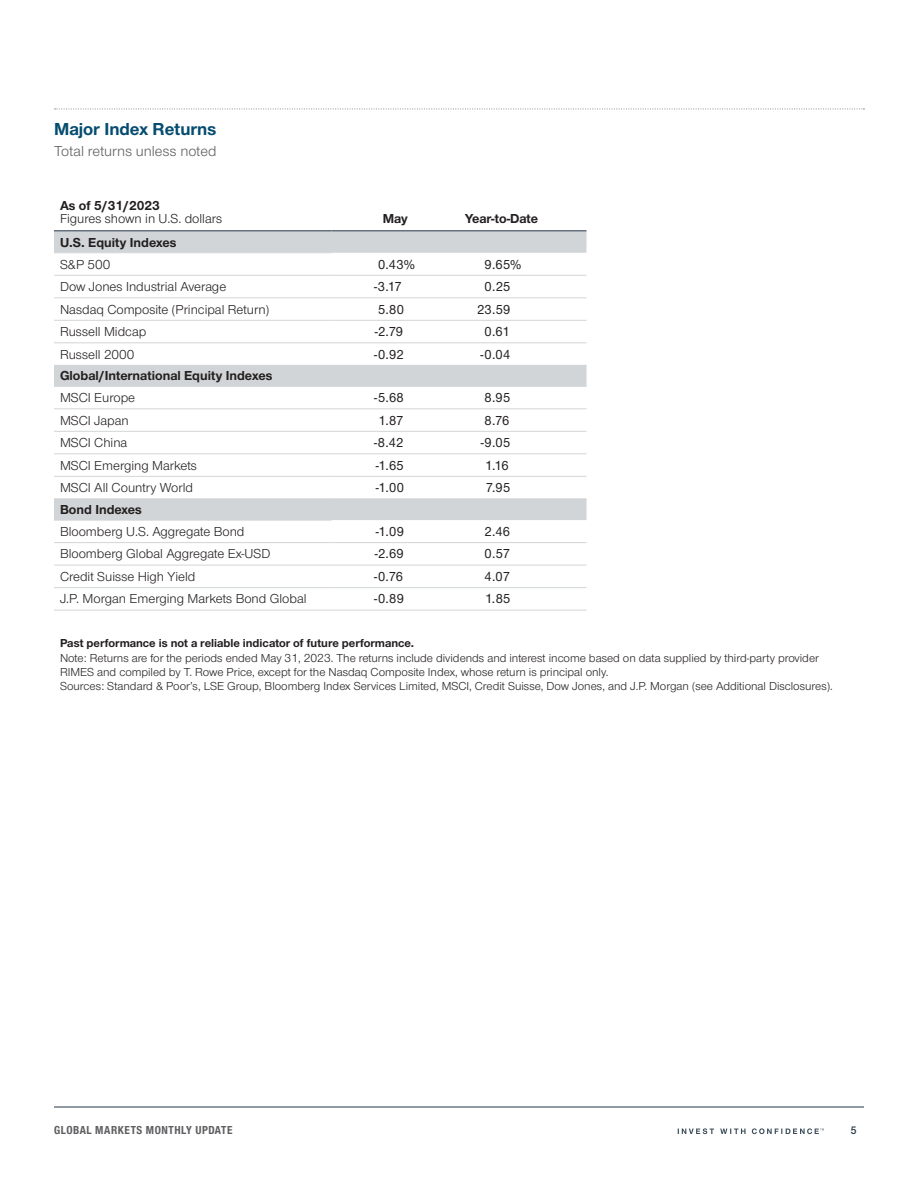
<style>
.page{position:relative;width:918px;height:1188px;background:#fff}
.page>*{position:absolute;margin:0;border:0;box-sizing:border-box;transform-origin:0 0}
.Chart_Header{font:700 18px "Nimbus Sans Novus";color:#054c70}
.Chart_Dek_As_of_Date{font:15px "Nimbus Sans Novus";letter-spacing:.005em;color:#5f5f62}
.t1{font:13.5px/13.5px "Nimbus Sans Novus";color:#231f20}
.Table_Body_Decimal_A{font:500 13.5px "Nimbus Sans Novus";letter-spacing:.02em;color:#231f20}
.t2{font:700 13.5px "Nimbus Sans Novus";color:#231f20}
.Untagged_Footnote{font:12px/14.4px "Nimbus Sans Novus";color:#231f20}
.Untagged_Footnote-2{font:700 12px "Nimbus Sans Novus";color:#231f20}
.t3{font:700 12px "Nimbus Sans Novus Cond";letter-spacing:.04em;color:#5f5f62}
.t4{font:600 11.25px "Nimbus Sans Novus";color:#253746}
.s1{font-weight:700}
</style>
<div class="page">
<hr style="left:54px;top:1107px;width:810px;height:1px;background:#253746">
<svg style="left:55px;top:108px;width:809px;height:2px"></svg>
<svg style="left:54px;top:231px;width:532px;height:289px"></svg>
<hr style="left:54px;top:230px;width:278px;height:1px;background:#65717f">
<hr style="left:332px;top:230px;width:127px;height:1px;background:#65717f">
<hr style="left:459px;top:230px;width:127px;height:1px;background:#65717f">
<hr style="left:54px;top:275px;width:278px;height:1px;background:#d2d5d7">
<hr style="left:332px;top:275px;width:127px;height:1px;background:#d2d5d7">
<hr style="left:459px;top:275px;width:127px;height:1px;background:#d2d5d7">
<hr style="left:332px;top:342px;width:127px;height:1px;background:#d2d5d7">
<hr style="left:459px;top:342px;width:127px;height:1px;background:#d2d5d7">
<hr style="left:54px;top:408px;width:278px;height:1px;background:#d2d5d7">
<hr style="left:54px;top:431px;width:278px;height:1px;background:#d2d5d7">
<hr style="left:54px;top:453px;width:278px;height:1px;background:#d2d5d7">
<hr style="left:54px;top:542px;width:278px;height:1px;background:#d2d5d7">
<hr style="left:54px;top:565px;width:278px;height:1px;background:#d2d5d7">
<hr style="left:54px;top:342px;width:278px;height:1px;background:#d2d5d7">
<hr style="left:332px;top:408px;width:127px;height:1px;background:#d2d5d7">
<hr style="left:459px;top:408px;width:127px;height:1px;background:#d2d5d7">
<hr style="left:332px;top:431px;width:127px;height:1px;background:#d2d5d7">
<hr style="left:459px;top:431px;width:127px;height:1px;background:#d2d5d7">
<hr style="left:332px;top:453px;width:127px;height:1px;background:#d2d5d7">
<hr style="left:459px;top:453px;width:127px;height:1px;background:#d2d5d7">
<hr style="left:54px;top:476px;width:278px;height:1px;background:#d2d5d7">
<hr style="left:332px;top:476px;width:127px;height:1px;background:#d2d5d7">
<hr style="left:459px;top:476px;width:127px;height:1px;background:#d2d5d7">
<hr style="left:332px;top:542px;width:127px;height:1px;background:#d2d5d7">
<hr style="left:459px;top:542px;width:127px;height:1px;background:#d2d5d7">
<hr style="left:332px;top:565px;width:127px;height:1px;background:#d2d5d7">
<hr style="left:459px;top:565px;width:127px;height:1px;background:#d2d5d7">
<hr style="left:54px;top:587px;width:278px;height:1px;background:#d2d5d7">
<hr style="left:332px;top:587px;width:127px;height:1px;background:#d2d5d7">
<hr style="left:459px;top:587px;width:127px;height:1px;background:#d2d5d7">
<hr style="left:54px;top:297px;width:278px;height:1px;background:#d2d5d7">
<hr style="left:332px;top:297px;width:127px;height:1px;background:#d2d5d7">
<hr style="left:459px;top:297px;width:127px;height:1px;background:#d2d5d7">
<hr style="left:54px;top:320px;width:278px;height:1px;background:#d2d5d7">
<hr style="left:332px;top:320px;width:127px;height:1px;background:#d2d5d7">
<hr style="left:459px;top:320px;width:127px;height:1px;background:#d2d5d7">
<hr style="left:54px;top:365px;width:278px;height:1px;background:#d2d5d7">
<hr style="left:332px;top:365px;width:127px;height:1px;background:#d2d5d7">
<hr style="left:459px;top:365px;width:127px;height:1px;background:#d2d5d7">
<hr style="left:54px;top:386px;width:278px;height:1px;background:#d2d5d7">
<hr style="left:332px;top:386px;width:127px;height:1px;background:#d2d5d7">
<hr style="left:459px;top:386px;width:127px;height:1px;background:#d2d5d7">
<hr style="left:54px;top:498px;width:278px;height:1px;background:#d2d5d7">
<hr style="left:332px;top:498px;width:127px;height:1px;background:#d2d5d7">
<hr style="left:459px;top:498px;width:127px;height:1px;background:#d2d5d7">
<hr style="left:54px;top:520px;width:278px;height:1px;background:#d2d5d7">
<hr style="left:54px;top:610px;width:278px;height:1px;background:#d2d5d7">
<hr style="left:332px;top:610px;width:127px;height:1px;background:#d2d5d7">
<hr style="left:459px;top:610px;width:127px;height:1px;background:#d2d5d7">
<hr style="left:54px;top:252px;width:278px;height:1px;background:#d3d7da">
<svg style="left:678px;top:1128px;width:146px;height:6px"></svg>
<p class="Chart_Header" style="left:54px;top:117px;width:164px">Major Index Returns</p>
<p class="Chart_Dek_As_of_Date" style="left:54px;top:141px;width:164px">Total returns unless noted</p>
<p class="t1" style="left:60px;top:198px;width:164px"><span class="s1">As of 5/31/2023<br></span>Figures shown in U.S. dollars</p>
<p class="t2" style="left:383px;top:210px;width:27px">May</p>
<p class="t2" style="left:465px;top:210px;width:75px">Year-to-Date</p>
<p class="t2" style="left:60px;top:233px;width:118px">U.S. Equity Indexes</p>
<p class="t1" style="left:60px;top:257px;width:52px">S&amp;P 500</p>
<p class="Table_Body_Decimal_A" style="left:378px;top:255px;width:38px">0.43%</p>
<p class="Table_Body_Decimal_A" style="left:485px;top:255px;width:38px">9.65%</p>
<p class="t1" style="left:60px;top:279px;width:168px">Dow Jones Industrial Average</p>
<p class="Table_Body_Decimal_A" style="left:374px;top:278px;width:29px">-3.17</p>
<p class="Table_Body_Decimal_A" style="left:485px;top:278px;width:27px">0.25</p>
<p class="t1" style="left:60px;top:302px;width:211px">Nasdaq Composite (Principal Return)</p>
<p class="Table_Body_Decimal_A" style="left:378px;top:300px;width:27px">5.80</p>
<p class="Table_Body_Decimal_A" style="left:477px;top:300px;width:35px">23.59</p>
<p class="t1" style="left:60px;top:324px;width:88px">Russell Midcap</p>
<p class="Table_Body_Decimal_A" style="left:375px;top:323px;width:30px">-2.79</p>
<p class="Table_Body_Decimal_A" style="left:485px;top:323px;width:27px">0.61</p>
<p class="t1" style="left:60px;top:347px;width:76px">Russell 2000</p>
<p class="Table_Body_Decimal_A" style="left:374px;top:345px;width:31px">-0.92</p>
<p class="Table_Body_Decimal_A" style="left:481px;top:345px;width:31px">-0.04</p>
<p class="t2" style="left:60px;top:367px;width:214px">Global/International Equity Indexes</p>
<p class="t1" style="left:60px;top:390px;width:77px">MSCI Europe</p>
<p class="Table_Body_Decimal_A" style="left:374px;top:389px;width:31px">-5.68</p>
<p class="Table_Body_Decimal_A" style="left:484px;top:389px;width:27px">8.95</p>
<p class="t1" style="left:60px;top:413px;width:70px">MSCI Japan</p>
<p class="Table_Body_Decimal_A" style="left:379px;top:411px;width:26px">1.87</p>
<p class="Table_Body_Decimal_A" style="left:484px;top:411px;width:27px">8.76</p>
<p class="t1" style="left:60px;top:435px;width:69px">MSCI China</p>
<p class="Table_Body_Decimal_A" style="left:374px;top:434px;width:31px">-8.42</p>
<p class="Table_Body_Decimal_A" style="left:481px;top:434px;width:31px">-9.05</p>
<p class="t1" style="left:60px;top:458px;width:138px">MSCI Emerging Markets</p>
<p class="Table_Body_Decimal_A" style="left:376px;top:456px;width:29px">-1.65</p>
<p class="Table_Body_Decimal_A" style="left:485px;top:456px;width:25px">1.16</p>
<p class="t1" style="left:60px;top:480px;width:135px">MSCI All Country World</p>
<p class="Table_Body_Decimal_A" style="left:376px;top:479px;width:29px">-1.00</p>
<p class="Table_Body_Decimal_A" style="left:486px;top:479px;width:26px">7.95</p>
<p class="t2" style="left:60px;top:500px;width:83px">Bond Indexes</p>
<p class="t1" style="left:60px;top:524px;width:186px">Bloomberg U.S. Aggregate Bond</p>
<p class="Table_Body_Decimal_A" style="left:376px;top:522px;width:29px">-1.09</p>
<p class="Table_Body_Decimal_A" style="left:485px;top:522px;width:27px">2.46</p>
<p class="t1" style="left:60px;top:547px;width:212px">Bloomberg Global Aggregate Ex‑USD</p>
<p class="Table_Body_Decimal_A" style="left:375px;top:545px;width:31px">-2.69</p>
<p class="Table_Body_Decimal_A" style="left:485px;top:545px;width:27px">0.57</p>
<p class="t1" style="left:60px;top:569px;width:137px">Credit Suisse High Yield</p>
<p class="Table_Body_Decimal_A" style="left:374px;top:567px;width:30px">-0.76</p>
<p class="Table_Body_Decimal_A" style="left:485px;top:567px;width:27px">4.07</p>
<p class="t1" style="left:60px;top:592px;width:248px">J.P. Morgan Emerging Markets Bond Global</p>
<p class="Table_Body_Decimal_A" style="left:374px;top:590px;width:31px">-0.89</p>
<p class="Table_Body_Decimal_A" style="left:485px;top:590px;width:27px">1.85</p>
<p class="Untagged_Footnote-2" style="left:60px;top:635px;width:356px">Past performance is not a reliable indicator of future performance.</p>
<p class="Untagged_Footnote" style="left:60px;top:650px;width:760px">Note: Returns are for the periods ended May 31, 2023. The returns include dividends and interest income based on data supplied by third‑party provider<br>RIMES and compiled by T. Rowe Price, except for the Nasdaq Composite Index, whose return is principal only.</p>
<p class="Untagged_Footnote" style="left:60px;top:679px;width:774px">Sources: Standard &amp; Poor’s, LSE Group, Bloomberg Index Services Limited, MSCI, Credit Suisse, Dow Jones, and J.P. Morgan (see Additional Disclosures).</p>
<p class="t3" style="left:54px;top:1122px;width:180px">GLOBAL MARKETS MONTHLY UPDATE</p>
<p class="t4" style="left:851px;top:1123px;width:7px">5</p>
</div>
